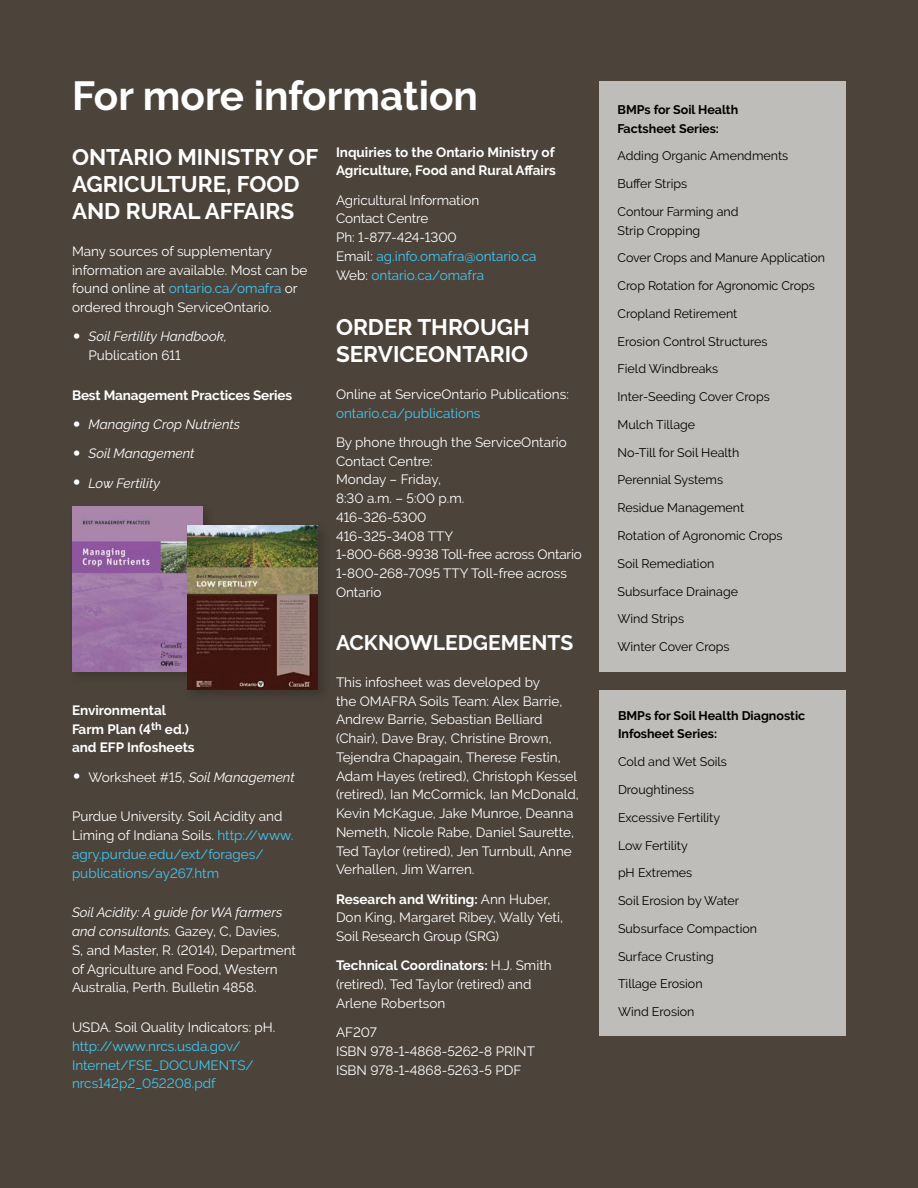
<style>
.page{position:relative;width:918px;height:1188px;background:#4c443b}
.page>*{position:absolute;margin:0;border:0;box-sizing:border-box;transform-origin:0 0}
.t1{font:700 40.5px "Raleway";color:#fff}
.t2{font:700 22.5px/27px "Raleway";color:#fff}
.t3{font:700 21px "Raleway";color:#fff}
.Body{font:13.5px/18.8px "Raleway";color:#fff}
.t4{font:13.5px/18.8px "Raleway";color:#41c7f4}
.t5{font:700 13.5px/18.8px "Raleway";color:#fff}
.t6{font:italic 13.5px/18.8px "Raleway";color:#fff}
.Body-2{font:12.45px/18.8px "Raleway";color:#000}
.t7{font:700 12.45px/18.8px "Raleway";color:#000}
.s1{color:#41c7f4}
.s2{font-weight:700;font-style:normal;font-size:25.5px}
.s3{font-style:normal}
.s4{font-weight:700}
.s5{color:#fff}
.s6{font-style:italic}
</style>
<div class="page">
<div style="left:600px;top:81px;width:246px;height:590px;background:#bfbdb9"></div>
<div style="left:600px;top:690px;width:246px;height:346px;background:#bfbdb9"></div>
<img style="left:72px;top:506px;width:130px;height:165px">
<div style="left:183px;top:521px;width:148px;height:183px;background:#000;opacity:.2"></div>
<img style="left:187px;top:525px;width:131px;height:165px">
<h1 class="t1" style="left:72px;top:73px;width:408px">For more information</h1>
<h2 class="t2" style="left:72px;top:144px;width:248px">ONTARIO MINISTRY OF<br>AGRICULTURE, FOOD<br>AND RURAL AFFAIRS</h2>
<p class="Body" style="left:72px;top:242px;width:237px">Many sources of supplementary information are available. Most can be found online at <span class="s1">ontario.ca/omafra</span> or ordered through ServiceOntario.</p>
<p class="t6" style="left:88px;top:327px;width:140px;text-indent:-16px"><span class="s2">•</span> Soil Fertility Handbook,<br><span class="s3">Publication 611</span></p>
<h3 class="t5" style="left:72px;top:386px;width:222px">Best Management Practices Series</h3>
<p class="t6" style="left:72px;top:415px;width:170px"><span class="s2">•</span> Managing Crop Nutrients</p>
<p class="t6" style="left:72px;top:444px;width:124px"><span class="s2">•</span> Soil Management</p>
<p class="t6" style="left:72px;top:473px;width:89px"><span class="s2">•</span> Low Fertility</p>
<h3 class="t5" style="left:336px;top:143px;width:222px">Inquiries to the Ontario Ministry of<br>Agriculture, Food and Rural Affairs</h3>
<p class="Body" style="left:336px;top:191px;width:202px">Agricultural Information<br>Contact Centre<br>Ph: 1-877-424-1300<br>Email: <span class="s1">ag.info.omafra@ontario.ca<br></span>Web: <span class="s1">ontario.ca/omafra</span></p>
<h2 class="t2" style="left:336px;top:314px;width:195px">ORDER THROUGH<br>SERVICEONTARIO</h2>
<p class="Body" style="left:336px;top:385px;width:234px">Online at ServiceOntario Publications: <span class="s1">ontario.ca/publications</span></p>
<p class="Body" style="left:336px;top:433px;width:247px">By phone through the ServiceOntario<br>Contact Centre:<br>Monday – Friday,<br>8:30 a.m. – 5:00 p.m.<br>416-326-5300<br>416-325-3408 TTY<br>1-800-668-9938 Toll-free across Ontario<br>1-800-268-7095 TTY Toll-free across<br>Ontario</p>
<h2 class="t3" style="left:336px;top:631px;width:239px">ACKNOWLEDGEMENTS</h2>
<p class="Body" style="left:336px;top:673px;width:244px">This infosheet was developed by<br>the OMAFRA Soils Team: Alex Barrie, Andrew Barrie, Sebastian Belliard (Chair), Dave Bray, Christine Brown, Tejendra Chapagain, Therese Festin, Adam Hayes (retired), Christoph Kessel (retired), Ian McCormick, Ian McDonald, Kevin McKague, Jake Munroe, Deanna Nemeth, Nicole Rabe, Daniel Saurette, Ted Taylor (retired), Jen Turnbull, Anne Verhallen, Jim Warren.</p>
<p class="Body" style="left:336px;top:890px;width:229px"><span class="s4">Research and Writing:</span> Ann Huber,<br>Don King, Margaret Ribey, Wally Yeti,<br>Soil Research Group (SRG)</p>
<p class="Body" style="left:336px;top:956px;width:217px"><span class="s4">Technical Coordinators:</span> H.J. Smith (retired), Ted Taylor (retired) and<br>Arlene Robertson</p>
<p class="Body" style="left:336px;top:1023px;width:200px">AF207<br>ISBN 978-1-4868-5262-8 PRINT</p>
<p class="Body" style="left:336px;top:1061px;width:187px">ISBN 978-1-4868-5263-5 PDF</p>
<h3 class="t5" style="left:72px;top:701px;width:124px">Environmental<br>Farm Plan (4<sup>th</sup> ed.) and EFP Infosheets</h3>
<p class="t6" style="left:72px;top:767px;width:224px"><span class="s2">•</span> <span class="s3">Worksheet #15,</span> Soil Management</p>
<h3 class="t4" style="left:72px;top:807px;width:223px"><span class="s5">Purdue University. Soil Acidity and Liming of Indiana Soils.</span> http://www. agry.purdue.edu/ext/forages/ publications/ay267.htm</h3>
<h3 class="Body" style="left:72px;top:903px;width:226px"><span class="s6">Soil Acidity: A guide for WA farmers and consultants.</span> Gazey, C, Davies,<br>S, and Master, R. (2014), Department of Agriculture and Food, Western Australia, Perth. Bulletin 4858.</h3>
<h3 class="t4" style="left:72px;top:1018px;width:205px"><span class="s5">USDA. Soil Quality Indicators: pH. </span>http://www.nrcs.usda.gov/<br>Internet/FSE_DOCUMENTS/ nrcs142p2_052208.pdf</h3>
<h3 class="t7" style="left:618px;top:100px;width:122px">BMPs for Soil Health<br>Factsheet Series:</h3>
<p class="Body-2" style="left:618px;top:147px;width:172px">Adding Organic Amendments</p>
<p class="Body-2" style="left:618px;top:174px;width:71px">Buffer Strips</p>
<p class="Body-2" style="left:618px;top:202px;width:122px">Contour Farming and<br>Strip Cropping</p>
<p class="Body-2" style="left:618px;top:249px;width:209px">Cover Crops and Manure Application</p>
<p class="Body-2" style="left:618px;top:276px;width:199px">Crop Rotation for Agronomic Crops</p>
<p class="Body-2" style="left:618px;top:304px;width:121px">Cropland Retirement</p>
<p class="Body-2" style="left:618px;top:332px;width:152px">Erosion Control Structures</p>
<p class="Body-2" style="left:618px;top:360px;width:102px">Field Windbreaks</p>
<p class="Body-2" style="left:618px;top:387px;width:154px">Inter-Seeding Cover Crops</p>
<p class="Body-2" style="left:618px;top:415px;width:79px">Mulch Tillage</p>
<p class="Body-2" style="left:618px;top:443px;width:123px">No-Till for Soil Health</p>
<p class="Body-2" style="left:618px;top:471px;width:107px">Perennial Systems</p>
<p class="Body-2" style="left:618px;top:498px;width:128px">Residue Management</p>
<p class="Body-2" style="left:618px;top:526px;width:167px">Rotation of Agronomic Crops</p>
<p class="Body-2" style="left:618px;top:554px;width:98px">Soil Remediation</p>
<p class="Body-2" style="left:618px;top:582px;width:122px">Subsurface Drainage</p>
<p class="Body-2" style="left:618px;top:609px;width:68px">Wind Strips</p>
<p class="Body-2" style="left:618px;top:637px;width:114px">Winter Cover Crops</p>
<h3 class="t7" style="left:618px;top:706px;width:189px">BMPs for Soil Health Diagnostic<br>Infosheet Series:</h3>
<p class="Body-2" style="left:618px;top:752px;width:111px">Cold and Wet Soils</p>
<p class="Body-2" style="left:618px;top:780px;width:78px">Droughtiness</p>
<p class="Body-2" style="left:618px;top:808px;width:104px">Excessive Fertility</p>
<p class="Body-2" style="left:618px;top:836px;width:71px">Low Fertility</p>
<p class="Body-2" style="left:618px;top:863px;width:76px">pH Extremes</p>
<p class="Body-2" style="left:618px;top:891px;width:123px">Soil Erosion by Water</p>
<p class="Body-2" style="left:618px;top:919px;width:141px">Subsurface Compaction</p>
<p class="Body-2" style="left:618px;top:947px;width:97px">Surface Crusting</p>
<p class="Body-2" style="left:618px;top:974px;width:86px">Tillage Erosion</p>
<p class="Body-2" style="left:618px;top:1002px;width:78px">Wind Erosion</p>
</div>
